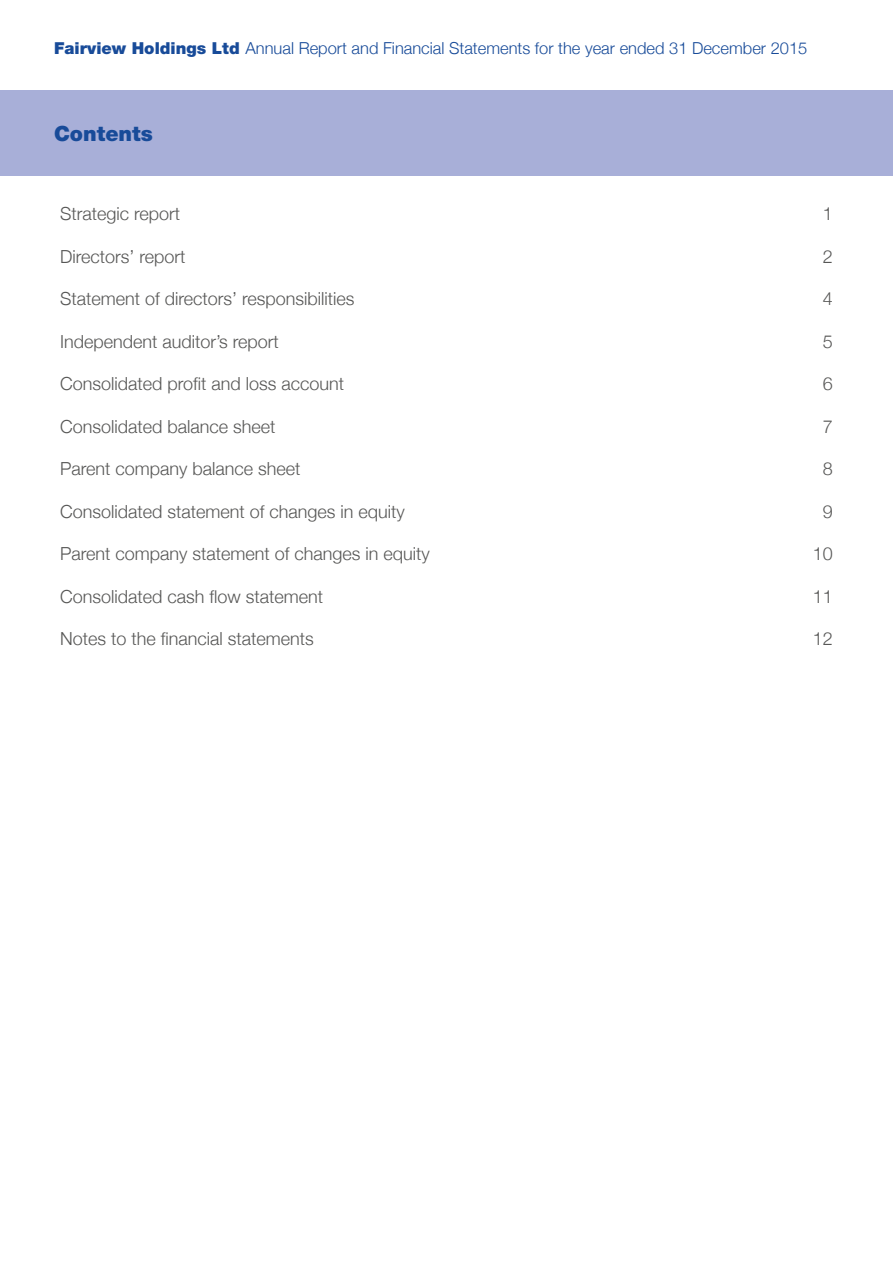
<style>
.page{position:relative;width:893px;height:1263px;background:#fff}
.page>*{position:absolute;margin:0;border:0;box-sizing:border-box;transform-origin:0 0}
.t1{font:900 21px "Helvetica Neue LT Std";color:#184b99}
.t2{font:300 18px "Helvetica Neue";color:#575756}
.t3{font:300 16.5px "Helvetica Neue";color:#184b99}
.s1{font-family:"Helvetica Neue LT Std";font-weight:900}
</style>
<div class="page">
<div style="left:0;top:90px;width:893px;height:86px;background:#a8afd8"></div>
<p class="t3" style="left:54px;top:35px;width:755px"><span class="s1">Fairview Holdings Ltd</span> Annual Report and Financial Statements for the year ended 31 December 2015</p>
<p class="t1" style="left:54px;top:120px;width:100px">Contents</p>
<p class="t2" style="left:60px;top:199px;width:122px">Strategic report</p>
<p class="t2" style="left:823px;top:199px;width:12px">1</p>
<p class="t2" style="left:60px;top:242px;width:127px">Directors’ report</p>
<p class="t2" style="left:823px;top:242px;width:12px">2</p>
<p class="t2" style="left:60px;top:284px;width:296px">Statement of directors’ responsibilities</p>
<p class="t2" style="left:823px;top:284px;width:12px">4</p>
<p class="t2" style="left:60px;top:327px;width:220px">Independent auditor’s report</p>
<p class="t2" style="left:823px;top:327px;width:12px">5</p>
<p class="t2" style="left:60px;top:369px;width:286px">Consolidated profit and loss account</p>
<p class="t2" style="left:823px;top:369px;width:12px">6</p>
<p class="t2" style="left:60px;top:412px;width:217px">Consolidated balance sheet</p>
<p class="t2" style="left:823px;top:412px;width:12px">7</p>
<p class="t2" style="left:60px;top:454px;width:242px">Parent company balance sheet</p>
<p class="t2" style="left:823px;top:454px;width:12px">8</p>
<p class="t2" style="left:60px;top:497px;width:346px">Consolidated statement of changes in equity</p>
<p class="t2" style="left:823px;top:497px;width:12px">9</p>
<p class="t2" style="left:60px;top:539px;width:371px">Parent company statement of changes in equity</p>
<p class="t2" style="left:813px;top:539px;width:22px">10</p>
<p class="t2" style="left:60px;top:582px;width:265px">Consolidated cash flow statement</p>
<p class="t2" style="left:813px;top:582px;width:22px">11</p>
<p class="t2" style="left:60px;top:624px;width:255px">Notes to the financial statements</p>
<p class="t2" style="left:813px;top:624px;width:22px">12</p>
</div>
